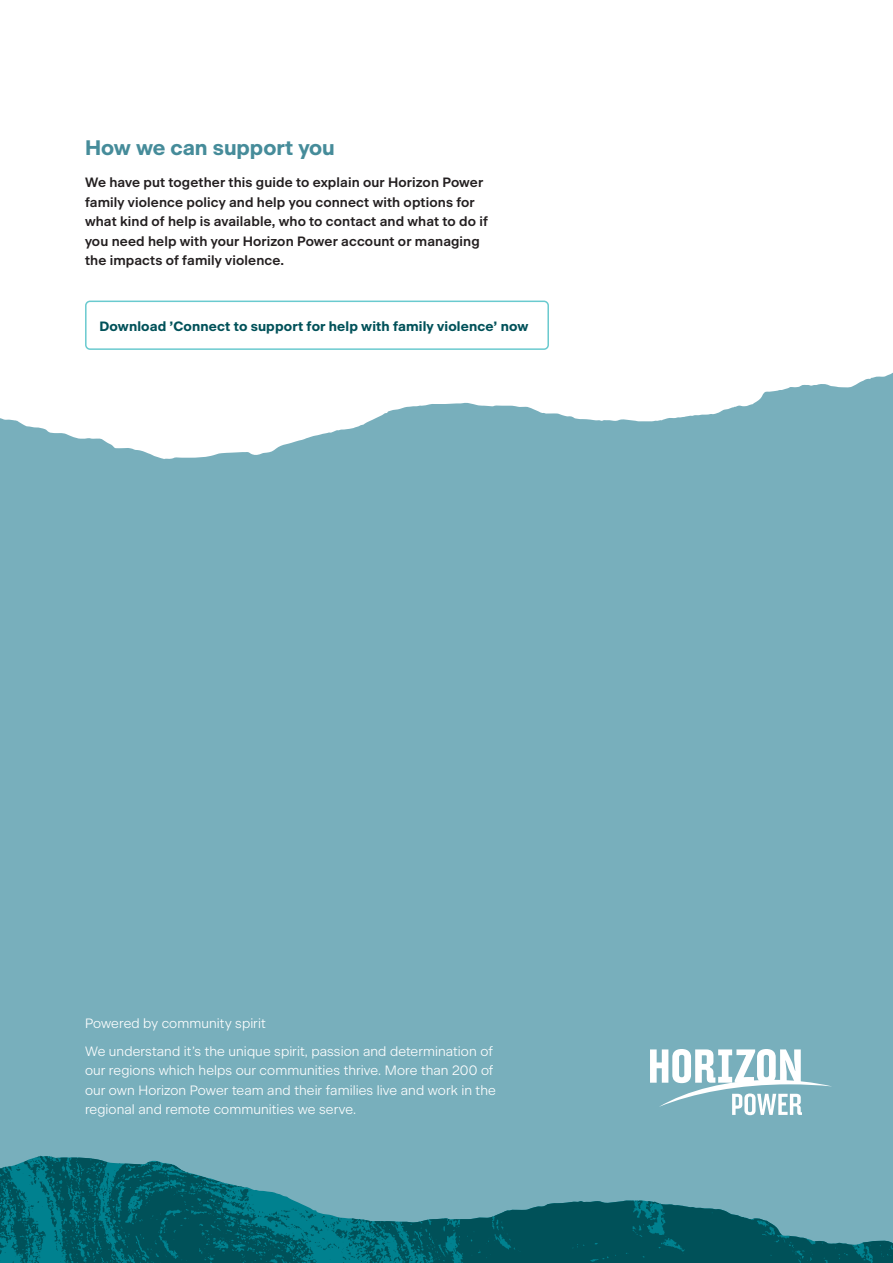
<style>
.page{position:relative;width:893px;height:1263px;background:#78afbc}
.page>*{position:absolute;margin:0;border:0;box-sizing:border-box;transform-origin:0 0}
.Principle___title{font:700 21px "Beausite Classic";color:#468c9a}
.Core_body{font:600 13.5px/19.5px "Beausite Classic";letter-spacing:.01em;color:#231f20}
.Core_body-2{font:300 13.5px/19.5px "Beausite Classic";letter-spacing:.005em;color:#fff}
.Core_body-3{font:700 13.5px "Beausite Classic";letter-spacing:.01em;color:#005159}
</style>
<div class="page">
<img style="left:0;top:1157px;width:893px;height:106px">
<svg style="left:0;top:0;width:893px;height:459px;fill:#fff"></svg>
<svg style="left:650px;top:1049px;width:182px;height:66px"></svg>
<div style="left:798px;top:1214px;width:16px;height:19px;background:#78afbc"></div>
<div style="left:85px;top:301px;width:464px;height:49px;border:2px solid #6acacf;border-radius:4px"></div>
<p class="Principle___title" style="left:85px;top:132px;width:251px">How we can support you</p>
<p class="Core_body" style="left:85px;top:172px;width:404px">We have put together this guide to explain our Horizon Power family violence policy and help you connect with options for what kind of help is available, who to contact and what to do if you need help with your Horizon Power account or managing the impacts of family violence.</p>
<p class="Core_body-3" style="left:99px;top:315px;width:430px">Download ’Connect to support for help with family violence’ now</p>
<p class="Core_body-2" style="left:85px;top:1012px;width:182px">Powered by community spirit</p>
<p class="Core_body-2" style="left:85px;top:1040px;width:412px">We understand it’s the unique spirit, passion and determination of our regions which helps our communities thrive. More than 200 of our own Horizon Power team and their families live and work in the regional and remote communities we serve.</p>
</div>
